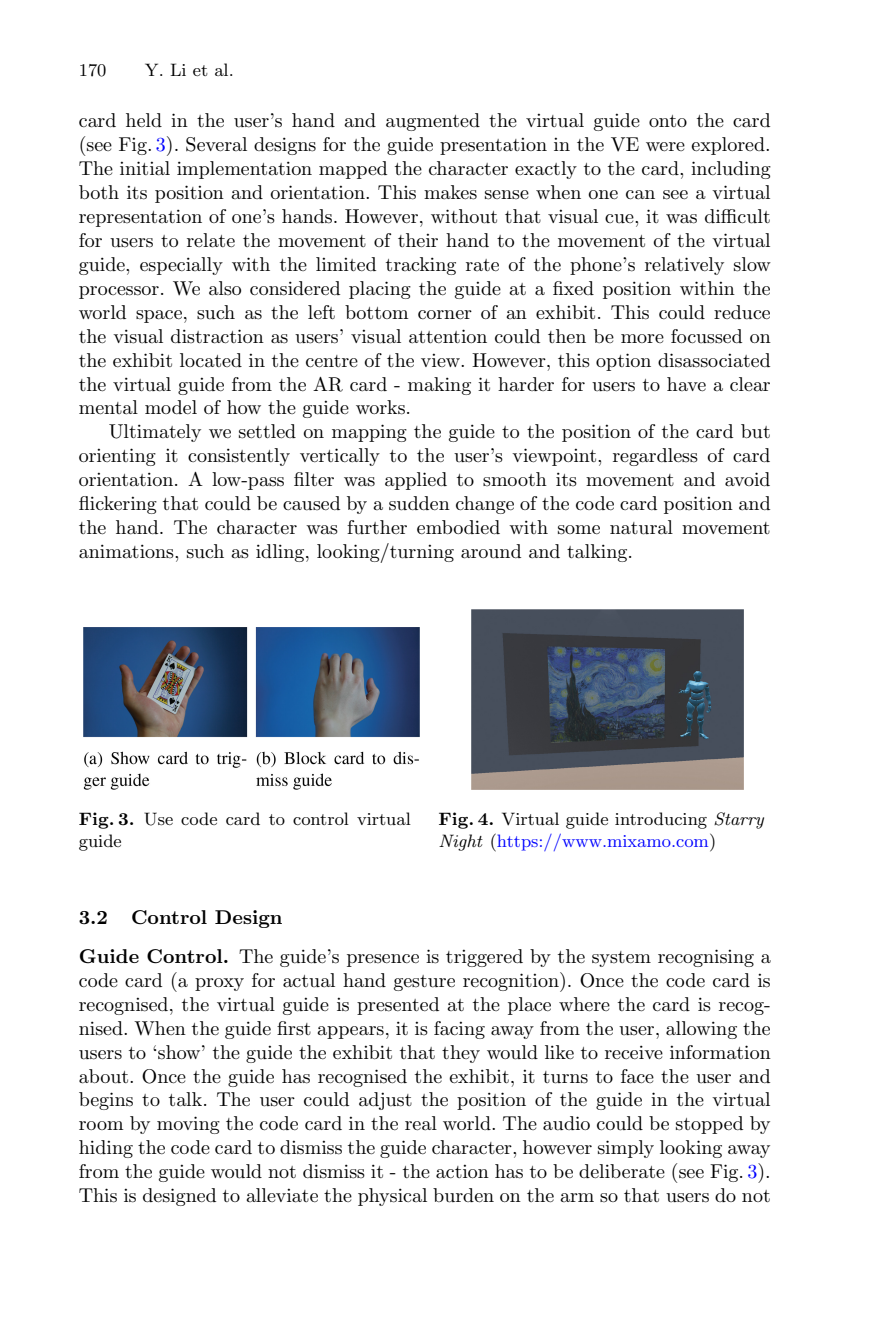
<style>
.page{position:relative;width:879px;height:1333px;background:#fff}
.page>*{position:absolute;margin:0;border:0;box-sizing:border-box;transform-origin:0 0}
.t1{font:20px/24px "Tcjwcj CMR10";color:#000;text-align:justify}
.t2{font:20px "Qvjpyy CMBX10";color:#000}
.t3{font:18px/22px "Wgqwsy CMR9";color:#000}
.s1{color:#00f}
.s2{font-family:"Rgxgnw CMBX9"}
.s3{font-family:"Bsrgts CMTI9"}
.s4{font-family:"Qvjpyy CMBX10"}
</style>
<div class="page">
<img style="left:84px;top:627px;width:335px;height:162px">
<img style="left:471px;top:609px;width:272px;height:180px">
<p class="t3" style="left:79px;top:60px;width:29px">170</p>
<p class="t3" style="left:145px;top:60px;width:90px">Y. Li et al.</p>
<p class="t1" style="left:79px;top:110px;width:693px">card held in the user’s hand and augmented the virtual guide onto the card (see Fig. <span class="s1">3</span>). Several designs for the guide presentation in the VE were explored.<br>The initial implementation mapped the character exactly to the card, including both its position and orientation. This makes sense when one can see a virtual representation of one’s hands. However, without that visual cue, it was difficult for users to relate the movement of their hand to the movement of the virtual guide, especially with the limited tracking rate of the phone’s relatively slow processor. We also considered placing the guide at a fixed position within the world space, such as the left bottom corner of an exhibit. This could reduce the visual distraction as users’ visual attention could then be more focussed on the exhibit located in the centre of the view. However, this option disassociated the virtual guide from the AR card - making it harder for users to have a clear mental model of how the guide works.</p>
<p class="t1" style="left:79px;top:421px;width:693px;text-indent:30px">Ultimately we settled on mapping the guide to the position of the card but orienting it consistently vertically to the user’s viewpoint, regardless of card orientation. A low-pass filter was applied to smooth its movement and avoid flickering that could be caused by a sudden change of the code card position and the hand. The character was further embodied with some natural movement animations, such as idling, looking/turning around and talking.</p>
<p class="t3" style="left:79px;top:809px;width:333px"><span class="s2">Fig. 3.</span> Use code card to control virtual guide</p>
<p class="t3" style="left:438px;top:809px;width:327px"><span class="s2">Fig. 4.</span> Virtual guide introducing <span class="s3">Starry<br>Night</span> (<span class="s1">https://www.mixamo.com</span>)</p>
<p class="t2" style="left:79px;top:909px;width:205px">3.2 Control Design</p>
<p class="t1" style="left:79px;top:945px;width:693px"><span class="s4">Guide Control.</span> The guide’s presence is triggered by the system recognising a code card (a proxy for actual hand gesture recognition). Once the code card is recognised, the virtual guide is presented at the place where the card is recog&shy;nised. When the guide first appears, it is facing away from the user, allowing the users to ‘show’ the guide the exhibit that they would like to receive information about. Once the guide has recognised the exhibit, it turns to face the user and begins to talk. The user could adjust the position of the guide in the virtual room by moving the code card in the real world. The audio could be stopped by hiding the code card to dismiss the guide character, however simply looking away from the guide would not dismiss it - the action has to be deliberate (see Fig. <span class="s1">3</span>).<br>This is designed to alleviate the physical burden on the arm so that users do not</p>
</div>
